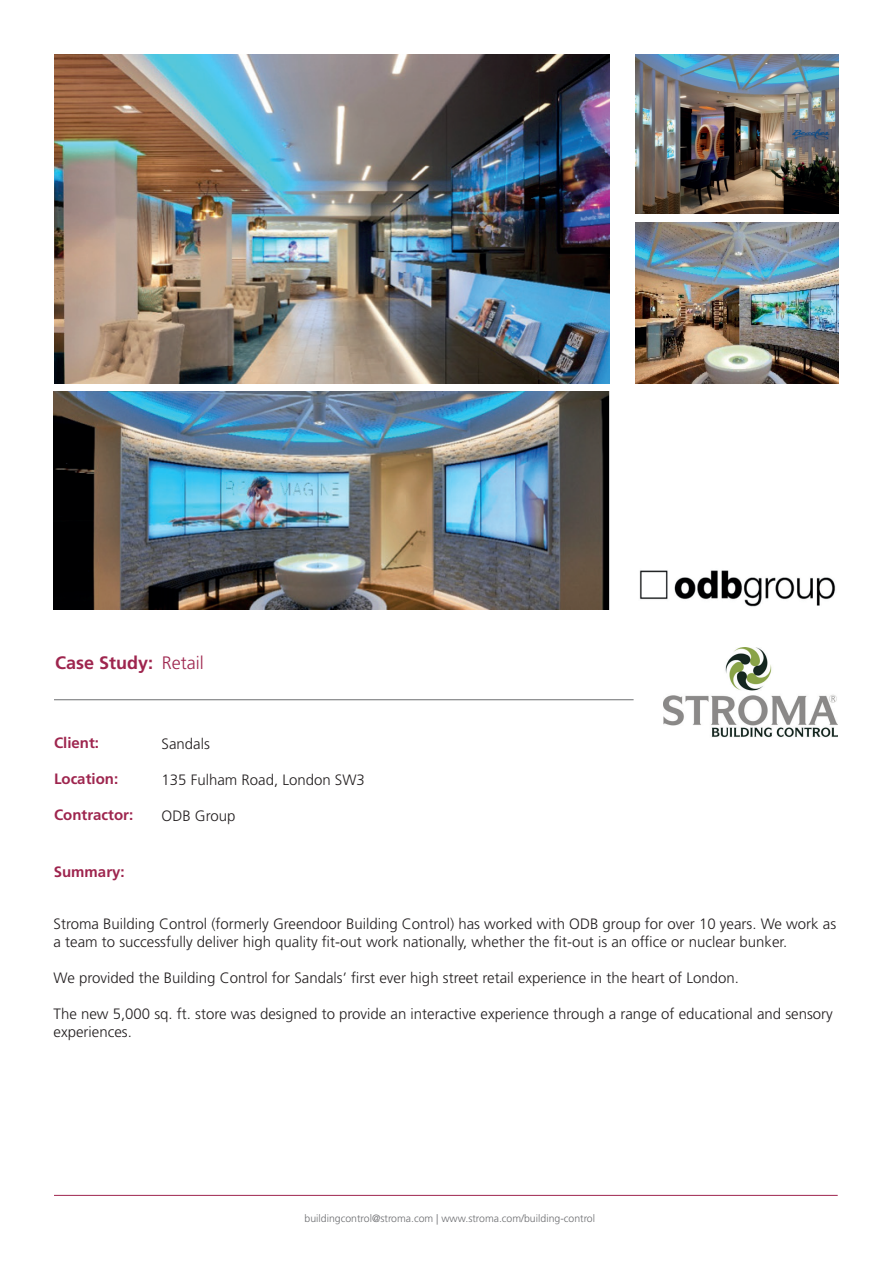
<style>
.page{position:relative;width:893px;height:1263px;background:#fff}
.page>*{position:absolute;margin:0;border:0;box-sizing:border-box;transform-origin:0 0}
.t1{font:700 18px "Frutiger LT Std";color:#9e254e}
.t2{font:300 18px "Frutiger LT Std";color:#9e254e}
.t3{font:300 15px/18px "Frutiger LT Std";color:#231f20}
.t4{font:700 15px "Frutiger LT Std";color:#9e254e}
.t5{font:300 10.5px "Frutiger LT Std";color:#6c6d70}
</style>
<div class="page">
<hr style="left:54px;top:1195px;width:784px;height:1px;background:#9e254e">
<hr style="left:54px;top:699px;width:580px;height:1px;background:#6c6d70">
<img style="left:664px;top:648px;width:173px;height:90px">
<img style="left:636px;top:54px;width:203px;height:159px">
<img style="left:636px;top:222px;width:203px;height:161px">
<img style="left:54px;top:54px;width:555px;height:329px">
<img style="left:54px;top:391px;width:555px;height:218px">
<img style="left:639px;top:570px;width:197px;height:37px">
<p class="t1" style="left:55px;top:652px;width:100px">Case Study:</p>
<p class="t2" style="left:162px;top:652px;width:43px">Retail</p>
<p class="t4" style="left:54px;top:733px;width:47px">Client:</p>
<p class="t4" style="left:54px;top:769px;width:66px">Location:</p>
<p class="t4" style="left:54px;top:805px;width:81px">Contractor:</p>
<p class="t4" style="left:54px;top:863px;width:72px">Summary:</p>
<p class="t3" style="left:162px;top:735px;width:50px">Sandals</p>
<p class="t3" style="left:162px;top:771px;width:205px">135 Fulham Road, London SW3</p>
<p class="t3" style="left:162px;top:807px;width:75px">ODB Group</p>
<p class="t3" style="left:54px;top:915px;width:784px">Stroma Building Control (formerly Greendoor Building Control) has worked with ODB group for over 10 years. We work as a team to successfully deliver high quality fit-out work nationally, whether the fit-out is an office or nuclear bunker.</p>
<p class="t3" style="left:54px;top:969px;width:687px">We provided the Building Control for Sandals’ first ever high street retail experience in the heart of London.</p>
<p class="t3" style="left:54px;top:1005px;width:781px">The new 5,000 sq. ft. store was designed to provide an interactive experience through a range of educational and sensory experiences.</p>
<p class="t5" style="left:305px;top:1212px;width:292px">buildingcontrol@stroma.com | www.stroma.com/building-control</p>
</div>
